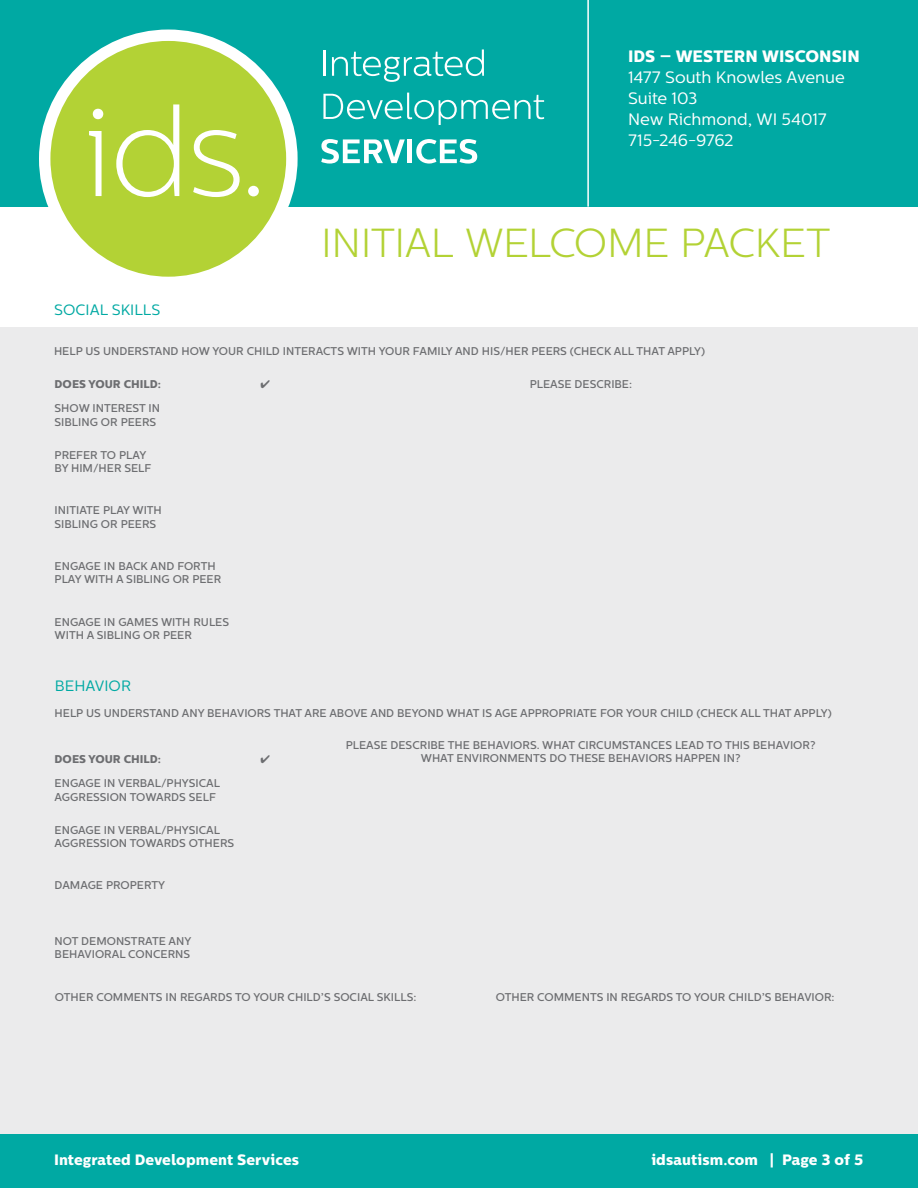
<style>
.page{position:relative;width:918px;height:1188px;background:#fff}
.page>*{position:absolute;margin:0;border:0;box-sizing:border-box;transform-origin:0 0}
.t1{font:300 40.5px "Centrale Sans";letter-spacing:-.02em;color:#b3d235}
.t2{font:16.5px/21px "Centrale Sans";letter-spacing:-.005em;color:#fff}
.t3{font:800 16.5px "Centrale Sans";color:#fff}
.t4{font:800 15px "Centrale Sans";letter-spacing:.005em;color:#fff}
.t5{font:15px "Centrale Sans";color:#00a9a3}
.t6{font:500 11.25px/13.5px "Centrale Sans";color:#6d6e71}
.t7{font:800 11.25px "Centrale Sans";color:#6d6e71}
</style>
<div class="page">
<div style="left:0;top:0;width:918px;height:207px;background:#00a9a3"></div>
<hr style="left:323px;top:51px;width:3px;height:25px;background:#fff">
<svg style="left:332px;top:49px;width:152px;height:33px"></svg>
<svg style="left:323px;top:93px;width:221px;height:32px"></svg>
<svg style="left:321px;top:139px;width:84px;height:25px"></svg>
<hr style="left:408px;top:139px;width:4px;height:24px;background:#fff">
<svg style="left:416px;top:139px;width:61px;height:25px"></svg>
<div style="left:45px;top:35px;width:247px;height:247px;background:#b3d235;border-radius:50%"></div>
<div style="left:39px;top:30px;width:259px;height:258px;border:11px solid #fff;border-radius:50%"></div>
<svg style="left:89px;top:109px;width:14px;height:87px"></svg>
<svg style="left:116px;top:104px;width:63px;height:93px"></svg>
<svg style="left:193px;top:130px;width:47px;height:67px"></svg>
<div style="left:248px;top:186px;width:11px;height:10px;background:#fff;border-radius:50%"></div>
<hr style="left:587px;top:0;width:2px;height:207px;background:#fff">
<div style="left:0;top:327px;width:918px;height:807px;background:#ebebec"></div>
<div style="left:0;top:1134px;width:918px;height:54px;background:#00a9a3"></div>
<h2 class="t3" style="left:628px;top:46px;width:233px">IDS – WESTERN WISCONSIN</h2>
<h2 class="t2" style="left:628px;top:67px;width:218px">1477 South Knowles Avenue<br>Suite 103<br>New Richmond, WI 54017<br>715-246-9762</h2>
<h3 class="t5" style="left:54px;top:301px;width:107px">SOCIAL SKILLS</h3>
<h1 class="t1" style="left:321px;top:220px;width:511px">INITIAL WELCOME PACKET</h1>
<p class="t6" style="left:54px;top:345px;width:653px">HELP US UNDERSTAND HOW YOUR CHILD INTERACTS WITH YOUR FAMILY AND HIS/HER PEERS (CHECK ALL THAT APPLY)</p>
<p class="t7" style="left:55px;top:377px;width:108px">DOES YOUR CHILD:</p>
<p class="t6" style="left:55px;top:402px;width:107px">SHOW INTEREST IN<br>SIBLING OR PEERS</p>
<p class="t6" style="left:55px;top:448px;width:98px">PREFER TO PLAY<br>BY HIM/HER SELF</p>
<p class="t6" style="left:55px;top:504px;width:109px">INITIATE PLAY WITH<br>SIBLING OR PEERS</p>
<p class="t6" style="left:55px;top:559px;width:168px">ENGAGE IN BACK AND FORTH<br>PLAY WITH A SIBLING OR PEER</p>
<p class="t6" style="left:55px;top:615px;width:176px">ENGAGE IN GAMES WITH RULES<br>WITH A SIBLING OR PEER</p>
<h3 class="t5" style="left:55px;top:677px;width:78px">BEHAVIOR</h3>
<p class="t6" style="left:530px;top:377px;width:104px">PLEASE DESCRIBE:</p>
<p class="t6" style="left:55px;top:706px;width:779px">HELP US UNDERSTAND ANY BEHAVIORS THAT ARE ABOVE AND BEYOND WHAT IS AGE APPROPRIATE FOR YOUR CHILD (CHECK ALL THAT APPLY)</p>
<p class="t7" style="left:55px;top:752px;width:108px">DOES YOUR CHILD:</p>
<p class="t6" style="left:55px;top:777px;width:167px">ENGAGE IN VERBAL/PHYSICAL<br>AGGRESSION TOWARDS SELF</p>
<p class="t6" style="left:55px;top:823px;width:181px">ENGAGE IN VERBAL/PHYSICAL<br>AGGRESSION TOWARDS OTHERS</p>
<p class="t6" style="left:55px;top:879px;width:112px">DAMAGE PROPERTY</p>
<p class="t6" style="left:55px;top:934px;width:138px">NOT DEMONSTRATE ANY<br>BEHAVIORAL CONCERNS</p>
<p class="t6" style="left:346px;top:738px;width:471px;text-align:center">PLEASE DESCRIBE THE BEHAVIORS. WHAT CIRCUMSTANCES LEAD TO THIS BEHAVIOR?<br>WHAT ENVIRONMENTS DO THESE BEHAVIORS HAPPEN IN?</p>
<p class="t6" style="left:55px;top:990px;width:363px">OTHER COMMENTS IN REGARDS TO YOUR CHILD’S SOCIAL SKILLS:</p>
<h3 class="t4" style="left:54px;top:1151px;width:247px">Integrated Development Services</h3>
<p class="t6" style="left:496px;top:990px;width:340px">OTHER COMMENTS IN REGARDS TO YOUR CHILD’S BEHAVIOR:</p>
<h3 class="t4" style="left:651px;top:1151px;width:213px">idsautism.com | Page 3 of 5</h3>
</div>
